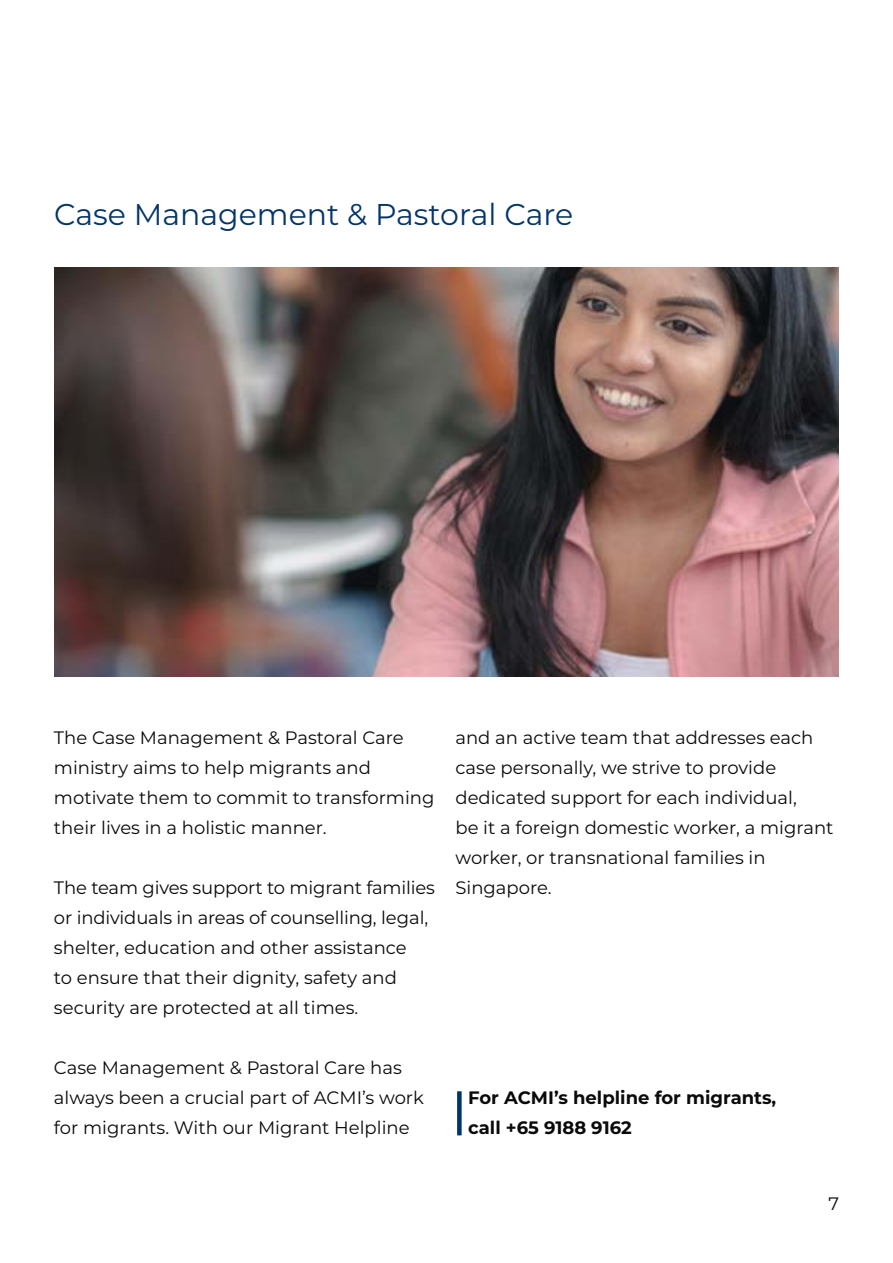
<style>
.page{position:relative;width:893px;height:1263px;background:#fff}
.page>*{position:absolute;margin:0;border:0;box-sizing:border-box;transform-origin:0 0}
.t1{font:30px "Montserrat";color:#03356a}
.t2{font:18px/30px "Montserrat";color:#0a0a0a}
.t3{font:700 18px/30px "Montserrat";color:#0a0a0a}
</style>
<div class="page">
<img style="left:54px;top:268px;width:785px;height:409px">
<div style="left:457px;top:1091px;width:5px;height:44px;background:#003368"></div>
<h1 class="t1" style="left:54px;top:194px;width:521px">Case Management &amp; Pastoral Care</h1>
<p class="t2" style="left:54px;top:722px;width:382px">The Case Management &amp; Pastoral Care ministry aims to help migrants and motivate them to commit to transforming their lives in a holistic manner.</p>
<p class="t2" style="left:54px;top:872px;width:382px">The team gives support to migrant families or individuals in areas of counselling, legal, shelter, education and other assistance<br>to ensure that their dignity, safety and security are protected at all times.</p>
<p class="t2" style="left:54px;top:1052px;width:371px">Case Management &amp; Pastoral Care has always been a crucial part of ACMI’s work for migrants. With our Migrant Helpline</p>
<p class="t2" style="left:455px;top:722px;width:380px">and an active team that addresses each case personally, we strive to provide dedicated support for each individual,<br>be it a foreign domestic worker, a migrant worker, or transnational families in Singapore.</p>
<p class="t3" style="left:468px;top:1082px;width:310px">For ACMI’s helpline for migrants, call +65 9188 9162</p>
<p class="t2" style="left:828px;top:1188px;width:12px">7</p>
</div>
